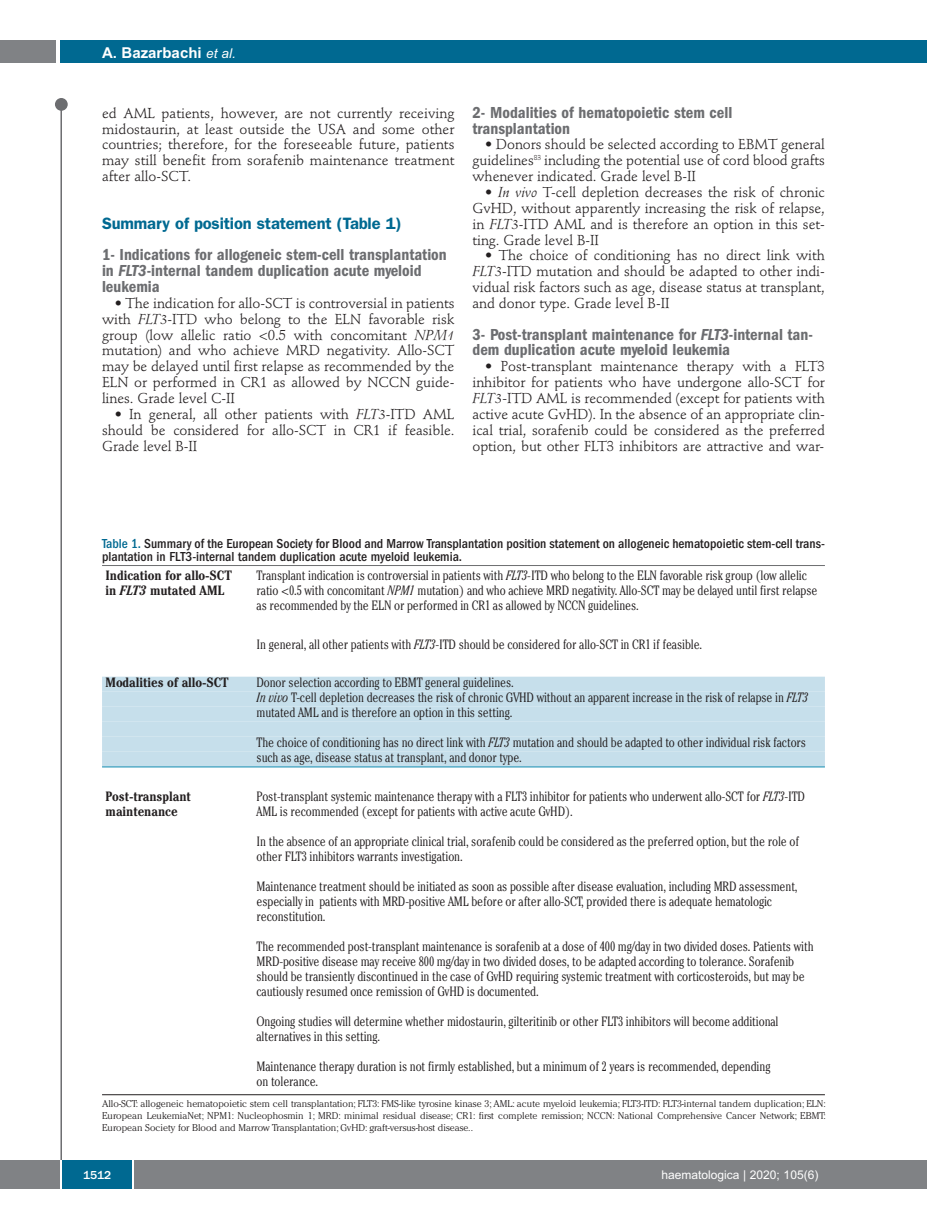
<style>
.page{position:relative;width:927px;height:1225px;background:#fff}
.page>*{position:absolute;margin:0;border:0;box-sizing:border-box;transform-origin:0 0}
.t1{font:600 condensed 16.5px/15.9px "Franklin Gothic";color:#6c6d70}
.t2{font:600 16.5px "Franklin Gothic";letter-spacing:-.01em;color:#006991}
.t3{font:700 15px "Arial";color:#fff}
.t4{font:14.25px/15.9px "Stempel Schneidler";letter-spacing:-.005em;color:#231f20;text-align:justify}
.t5{font:300 condensed 13.5px/15px "Cheltenham";letter-spacing:-.01em;color:#231f20}
.t6{font:500 condensed 13.5px/13.5px "Franklin Gothic";color:#231f20}
.t7{font:700 condensed 13.5px "Cheltenham";letter-spacing:-.01em;color:#231f20}
.t8{font:12px "Arial";color:#fff}
.t9{font:500 12px "Franklin Gothic";color:#fff}
.t10{font:300 9.75px/12px "Cheltenham";color:#231f20;text-align:justify}
.s1{font-weight:400;font-style:italic;font-size:13.5px}
.s2{font-style:italic}
.s3{color:#006991}
</style>
<div class="page">
<div style="left:911px;top:40px;width:16px;height:22px;background:#006991"></div>
<div style="left:910px;top:1160px;width:17px;height:28px;background:#808285"></div>
<div style="left:55px;top:98px;width:13px;height:13px;background:#6c6d70;border-radius:50%"></div>
<hr style="left:60px;top:101px;width:2px;height:1061px;background:#6c6d70">
<div style="left:60px;top:40px;width:852px;height:22px;background:#006991"></div>
<div style="left:0;top:40px;width:56px;height:22px;background:#808285"></div>
<div style="left:0;top:1160px;width:911px;height:28px;background:#808285"></div>
<div style="left:62px;top:1160px;width:71px;height:28px;background:#006991"></div>
<hr style="left:60px;top:1160px;width:2px;height:28px;background:#fff">
<svg style="left:133px;top:1160px;width:1px;height:28px"></svg>
<hr style="left:102px;top:565px;width:723px;height:1px;background:#6c6d70">
<div style="left:102px;top:676px;width:723px;height:15px;background:#c6dfeb"></div>
<div style="left:102px;top:691px;width:723px;height:15px;background:#c6dfeb"></div>
<div style="left:102px;top:706px;width:723px;height:15px;background:#c6dfeb"></div>
<div style="left:102px;top:721px;width:723px;height:15px;background:#c6dfeb"></div>
<div style="left:102px;top:736px;width:723px;height:15px;background:#c6dfeb"></div>
<div style="left:102px;top:751px;width:723px;height:15px;background:#c6dfeb"></div>
<hr style="left:102px;top:766px;width:723px;height:1px;background:#0d8aaf">
<hr style="left:102px;top:1094px;width:723px;height:1px;background:#231f20">
<p class="t3" style="left:102px;top:44px;width:135px">A. Bazarbachi <span class="s1">et al.</span></p>
<p class="t4" style="left:102px;top:106px;width:354px">ed AML patients, however, are not currently receiving midostaurin, at least outside the USA and some other countries; therefore, for the foreseeable future, patients may still benefit from sorafenib maintenance treatment after allo-SCT.</p>
<p class="t2" style="left:102px;top:217px;width:301px">Summary of position statement (Table 1)</p>
<p class="t1" style="left:102px;top:248px;width:346px">1- Indications for allogeneic stem-cell transplantation in <span class="s2">FLT3</span>-internal tandem duplication acute myeloid leukemia</p>
<p class="t4" style="left:102px;top:296px;width:354px;text-indent:13px">• The indication for allo-SCT is controversial in patients with <span class="s2">FLT3</span>-ITD who belong to the ELN favorable risk group (low allelic ratio &lt;0.5 with concomitant <span class="s2">NPM1 </span>mutation) and who achieve MRD negativity. Allo-SCT may be delayed until first relapse as recommended by the ELN or performed in CR1 as allowed by NCCN guide&shy;lines. Grade level C-II</p>
<p class="t4" style="left:102px;top:407px;width:354px;text-indent:13px">• In general, all other patients with <span class="s2">FLT3</span>-ITD AML should be considered for allo-SCT in CR1 if feasible.<br>Grade level B-II</p>
<p class="t1" style="left:472px;top:106px;width:261px">2- Modalities of hematopoietic stem cell transplantation</p>
<p class="t4" style="left:472px;top:138px;width:354px;text-indent:13px">• Donors should be selected according to EBMT general guidelines<sup>83</sup> including the potential use of cord blood grafts whenever indicated. Grade level B-II</p>
<p class="t4" style="left:472px;top:185px;width:354px;text-indent:13px">• <span class="s2">In vivo</span> T-cell depletion decreases the risk of chronic GvHD, without apparently increasing the risk of relapse, in <span class="s2">FLT3</span>-ITD AML and is therefore an option in this set&shy;ting. Grade level B-II</p>
<p class="t4" style="left:472px;top:249px;width:354px;text-indent:13px">• The choice of conditioning has no direct link with <span class="s2">FLT3</span>-ITD mutation and should be adapted to other indi&shy;vidual risk factors such as age, disease status at transplant, and donor type. Grade level B-II</p>
<p class="t1" style="left:472px;top:327px;width:342px">3- Post-transplant maintenance for <span class="s2">FLT3</span>-internal tan&shy;dem duplication acute myeloid leukemia</p>
<p class="t4" style="left:472px;top:360px;width:354px;text-indent:13px">• Post-transplant maintenance therapy with a FLT3 inhibitor for patients who have undergone allo-SCT for <span class="s2">FLT3-</span>ITD AML is recommended (except for patients with active acute GvHD). In the absence of an appropriate clin&shy;ical trial, sorafenib could be considered as the preferred option, but other FLT3 inhibitors are attractive and war-</p>
<p class="t6" style="left:102px;top:537px;width:724px"><span class="s3">Table 1.</span> Summary of the European Society for Blood and Marrow Transplantation position statement on allogeneic hematopoietic stem-cell trans&shy;plantation in FLT3-internal tandem duplication acute myeloid leukemia.</p>
<p class="t7" style="left:106px;top:571px;width:128px">Indication for allo-SCT</p>
<p class="t5" style="left:257px;top:569px;width:552px">Transplant indication is controversial in patients with <span class="s2">FLT3-</span>ITD who belong to the ELN favorable risk group (low allelic</p>
<p class="t7" style="left:106px;top:586px;width:120px">in <span class="s2">FLT3</span> mutated AML</p>
<p class="t5" style="left:257px;top:584px;width:562px">ratio &lt;0.5 with concomitant <span class="s2">NPM1</span> mutation) and who achieve MRD negativity. Allo-SCT may be delayed until first relapse as recommended by the ELN or performed in CR1 as allowed by NCCN guidelines.</p>
<p class="t5" style="left:257px;top:638px;width:447px">In general, all other patients with <span class="s2">FLT3</span>-ITD should be considered for allo-SCT in CR1 if feasible.</p>
<p class="t7" style="left:106px;top:678px;width:125px">Modalities of allo-SCT</p>
<p class="t5" style="left:257px;top:676px;width:553px">Donor selection according to EBMT general guidelines.<br><span class="s2">In vivo</span> T-cell depletion decreases the risk of chronic GVHD without an apparent increase in the risk of relapse in <span class="s2">FLT3 </span>mutated AML and is therefore an option in this setting.</p>
<p class="t5" style="left:257px;top:736px;width:551px">The choice of conditioning has no direct link with <span class="s2">FLT3</span> mutation and should be adapted to other individual risk factors such as age, disease status at transplant, and donor type.</p>
<p class="t7" style="left:106px;top:791px;width:87px">Post-transplant</p>
<p class="t5" style="left:257px;top:790px;width:550px">Post-transplant systemic maintenance therapy with a FLT3 inhibitor for patients who underwent allo-SCT for <span class="s2">FLT3</span>-ITD</p>
<p class="t7" style="left:106px;top:806px;width:74px">maintenance</p>
<p class="t5" style="left:257px;top:805px;width:318px">AML is recommended (except for patients with active acute GvHD).</p>
<p class="t5" style="left:257px;top:835px;width:544px">In the absence of an appropriate clinical trial, sorafenib could be considered as the preferred option, but the role of other FLT3 inhibitors warrants investigation.</p>
<p class="t5" style="left:257px;top:880px;width:543px">Maintenance treatment should be initiated as soon as possible after disease evaluation, including MRD assessment, especially in patients with MRD-positive AML before or after allo-SCT, provided there is adequate hematologic reconstitution.</p>
<p class="t5" style="left:257px;top:940px;width:559px">The recommended post-transplant maintenance is sorafenib at a dose of 400 mg/day in two divided doses. Patients with MRD-positive disease may receive 800 mg/day in two divided doses, to be adapted according to tolerance. Sorafenib should be transiently discontinued in the case of GvHD requiring systemic treatment with corticosteroids, but may be cautiously resumed once remission of GvHD is documented.</p>
<p class="t5" style="left:257px;top:1015px;width:524px">Ongoing studies will determine whether midostaurin, gilteritinib or other FLT3 inhibitors will become additional alternatives in this setting.</p>
<p class="t5" style="left:257px;top:1060px;width:516px">Maintenance therapy duration is not firmly established, but a minimum of 2 years is recommended, depending on tolerance.</p>
<p class="t10" style="left:102px;top:1098px;width:725px">Allo-SCT: allogeneic hematopoietic stem cell transplantation; FLT3: FMS-like tyrosine kinase 3; AML: acute myeloid leukemia; FLT3-ITD: FLT3-internal tandem duplication; ELN:<br>European LeukemiaNet; NPM1: Nucleophosmin 1; MRD: minimal residual disease; CR1: first complete remission; NCCN: National Comprehensive Cancer Network; EBMT:<br>European Society for Blood and Marrow Transplantation; GvHD: graft-versus-host disease..</p>
<p class="t9" style="left:83px;top:1167px;width:29px">1512</p>
<p class="t8" style="left:661px;top:1167px;width:158px">haematologica | 2020; 105(6)</p>
</div>
